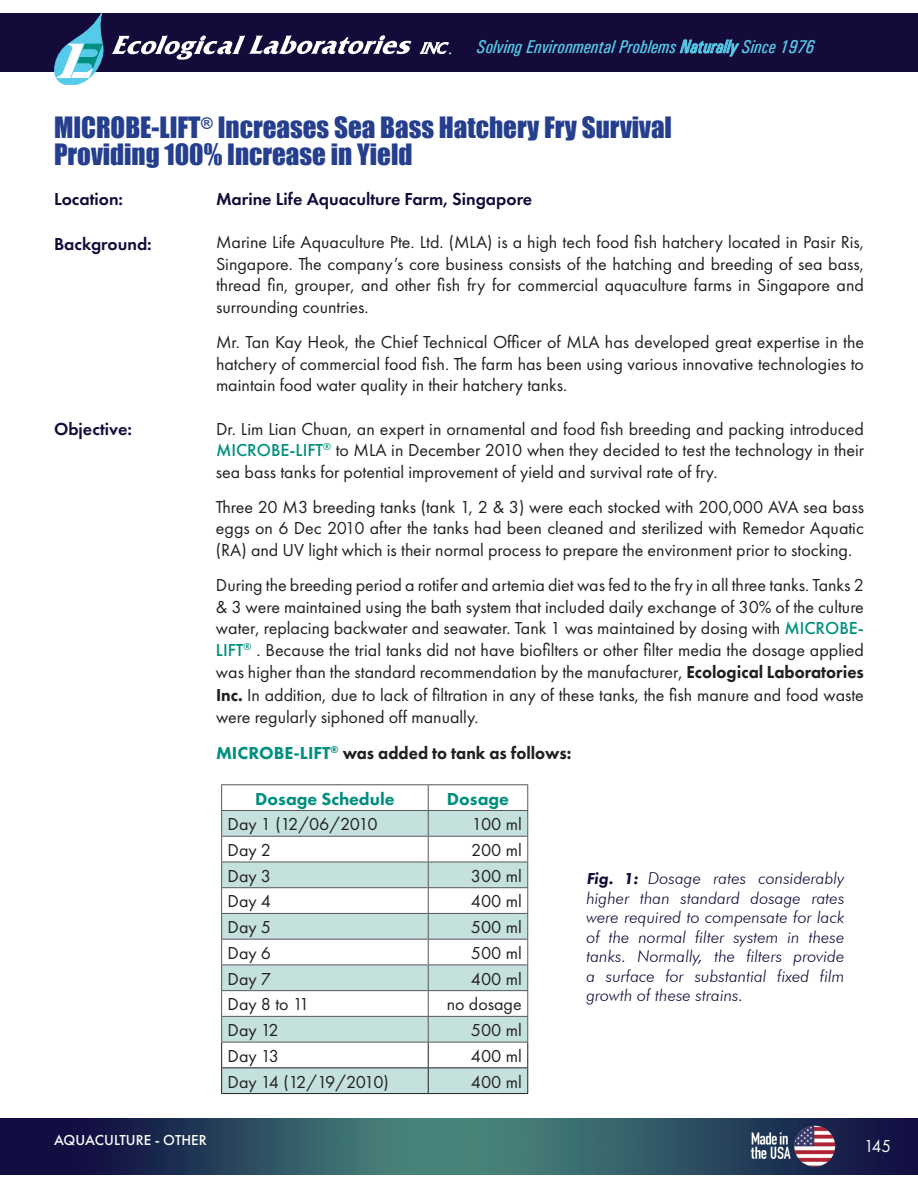
<style>
.page{position:relative;width:918px;height:1188px;background:#fff}
.page>*{position:absolute;margin:0;border:0;box-sizing:border-box;transform-origin:0 0}
.t1{font:27px/27px "Impact";color:#253f8e}
.t2{font:italic 500 condensed 18.6px "Univers";color:#55cae9}
.t3{font:18px/21.6px "Futura PT";color:#231f20;text-align:justify}
.t4{font:600 18px "Futura PT";color:#140b3a}
.t5{font:800 18px "Futura PT";color:#231f20;scale:.94 1}
.t6{font:800 18px "Futura PT";color:#008f7e}
.t7{font:18px "Futura PT";letter-spacing:-.08em;color:#231f20}
.t8{font:18px "Futura PT";letter-spacing:-.025em;color:#231f20}
.t9{font:18px "Futura PT";color:#fff;scale:.94 1}
.t10{font:italic 300 16.5px/19.5px "Futura BT";color:#140b3a;text-align:justify}
.t11{font:500 15px "Futura PT";color:#fff}
.s1{font-weight:500;color:#008f7e}
.s2{font-weight:800}
.s3{color:#008f7e}
.s4{font-family:"Futura PT";font-weight:800}
</style>
<div class="page">
<div style="left:0;top:14px;width:918px;height:58px;background:#140b3a"></div>
<svg style="left:55px;top:14px;width:49px;height:71px"></svg>
<svg style="left:111px;top:35px;width:300px;height:25px"></svg>
<svg style="left:420px;top:42px;width:31px;height:12px"></svg>
<svg style="left:680px;top:40px;width:59px;height:17px"></svg>
<img style="left:0;top:1118px;width:918px;height:56px">
<img style="left:748px;top:1123px;width:90px;height:47px">
<svg style="left:222px;top:785px;width:305px;height:25px"></svg>
<svg style="left:222px;top:811px;width:305px;height:282px;fill:#c4e1dd"></svg>
<hr style="left:221px;top:784px;width:207px;height:1px;background:#57585a">
<hr style="left:428px;top:784px;width:100px;height:1px;background:#57585a">
<hr style="left:221px;top:810px;width:207px;height:1px;background:#57585a">
<hr style="left:428px;top:810px;width:100px;height:1px;background:#57585a">
<hr style="left:221px;top:836px;width:207px;height:1px;background:#57585a">
<hr style="left:428px;top:836px;width:100px;height:1px;background:#57585a">
<hr style="left:221px;top:862px;width:207px;height:1px;background:#57585a">
<hr style="left:428px;top:862px;width:100px;height:1px;background:#57585a">
<hr style="left:221px;top:887px;width:207px;height:1px;background:#57585a">
<hr style="left:428px;top:887px;width:100px;height:1px;background:#57585a">
<hr style="left:221px;top:913px;width:207px;height:1px;background:#57585a">
<hr style="left:428px;top:913px;width:100px;height:1px;background:#57585a">
<hr style="left:221px;top:939px;width:207px;height:1px;background:#57585a">
<hr style="left:428px;top:939px;width:100px;height:1px;background:#57585a">
<hr style="left:221px;top:965px;width:207px;height:1px;background:#57585a">
<hr style="left:428px;top:965px;width:100px;height:1px;background:#57585a">
<hr style="left:221px;top:990px;width:207px;height:1px;background:#57585a">
<hr style="left:428px;top:990px;width:100px;height:1px;background:#57585a">
<hr style="left:221px;top:1016px;width:207px;height:1px;background:#57585a">
<hr style="left:428px;top:1016px;width:100px;height:1px;background:#57585a">
<hr style="left:221px;top:1042px;width:207px;height:1px;background:#57585a">
<hr style="left:428px;top:1042px;width:100px;height:1px;background:#57585a">
<hr style="left:221px;top:1067px;width:207px;height:1px;background:#231f20">
<svg style="left:221px;top:785px;width:1px;height:308px"></svg>
<hr style="left:428px;top:1067px;width:100px;height:1px;background:#231f20">
<svg style="left:428px;top:785px;width:1px;height:308px"></svg>
<svg style="left:527px;top:785px;width:1px;height:308px"></svg>
<hr style="left:221px;top:1093px;width:207px;height:1px;background:#231f20">
<hr style="left:428px;top:1093px;width:100px;height:1px;background:#231f20">
<p class="t2" style="left:477px;top:35px;width:339px">Solving Environmental Problems Naturally Since 1976</p>
<h1 class="t1" style="left:54px;top:113px;width:620px">MICROBE-LIFT<sup>®</sup> Increases Sea Bass Hatchery Fry Survival<br>Providing 100% Increase in Yield</h1>
<p class="t4" style="left:54px;top:188px;width:71px">Location:</p>
<p class="t4" style="left:216px;top:188px;width:318px">Marine Life Aquaculture Farm, Singapore</p>
<p class="t3" style="left:216px;top:231px;width:650px">Marine Life Aquaculture Pte. Ltd. (MLA) is a high tech food fish hatchery located in Pasir Ris, Singapore. The company’s core business consists of the hatching and breeding of sea bass, thread fin, grouper, and other fish fry for commercial aquaculture farms in Singapore and surrounding countries.</p>
<p class="t3" style="left:216px;top:331px;width:650px">Mr. Tan Kay Heok, the Chief Technical Officer of MLA has developed great expertise in the hatchery of commercial food fish. The farm has been using various innovative technologies to maintain food water quality in their hatchery tanks.</p>
<p class="t3" style="left:216px;top:418px;width:650px">Dr. Lim Lian Chuan, an expert in ornamental and food fish breeding and packing introduced <span class="s1">MICROBE-LIFT</span><sup>®</sup> to MLA in December 2010 when they decided to test the technology in their sea bass tanks for potential improvement of yield and survival rate of fry.</p>
<p class="t3" style="left:216px;top:496px;width:650px">Three 20 M3 breeding tanks (tank 1, 2 &amp; 3) were each stocked with 200,000 AVA sea bass eggs on 6 Dec 2010 after the tanks had been cleaned and sterilized with Remedor Aquatic (RA) and UV light which is their normal process to prepare the environment prior to stocking.</p>
<p class="t3" style="left:216px;top:574px;width:650px">During the breeding period a rotifer and artemia diet was fed to the fry in all three tanks. Tanks 2 &amp; 3 were maintained using the bath system that included daily exchange of 30% of the culture water, replacing backwater and seawater. Tank 1 was maintained by dosing with <span class="s1">MICROBE-LIFT</span><sup>®</sup> . Because the trial tanks did not have biofilters or other filter media the dosage applied was higher than the standard recommendation by the manufacturer, <span class="s2">Ecological Laboratories Inc.</span> In addition, due to lack of filtration in any of these tanks, the fish manure and food waste were regularly siphoned off manually.</p>
<p class="t5" style="left:216px;top:741px;width:380px"><span class="s3">MICROBE-LIFT</span><sup>®</sup> was added to tank as follows:</p>
<p class="t4" style="left:54px;top:233px;width:99px">Background:</p>
<p class="t4" style="left:54px;top:417px;width:80px">Objective:</p>
<p class="t11" style="left:54px;top:1131px;width:154px">AQUACULTURE - OTHER</p>
<p class="t6" style="left:255px;top:787px;width:141px">Dosage Schedule</p>
<p class="t6" style="left:447px;top:787px;width:64px">Dosage</p>
<p class="t8" style="left:228px;top:814px;width:152px">Day 1 (12/06/2010</p>
<p class="t3" style="left:472px;top:813px;width:51px">100 ml</p>
<p class="t3" style="left:228px;top:839px;width:45px">Day 2</p>
<p class="t3" style="left:471px;top:839px;width:52px">200 ml</p>
<p class="t3" style="left:228px;top:865px;width:45px">Day 3</p>
<p class="t3" style="left:471px;top:865px;width:52px">300 ml</p>
<p class="t3" style="left:228px;top:891px;width:45px">Day 4</p>
<p class="t3" style="left:471px;top:891px;width:52px">400 ml</p>
<p class="t3" style="left:228px;top:916px;width:45px">Day 5</p>
<p class="t3" style="left:471px;top:916px;width:52px">500 ml</p>
<p class="t3" style="left:228px;top:942px;width:45px">Day 6</p>
<p class="t3" style="left:471px;top:942px;width:52px">500 ml</p>
<p class="t3" style="left:228px;top:968px;width:45px">Day 7</p>
<p class="t3" style="left:471px;top:968px;width:52px">400 ml</p>
<p class="t3" style="left:228px;top:994px;width:83px">Day 8 to 11</p>
<p class="t3" style="left:447px;top:994px;width:76px">no dosage</p>
<p class="t3" style="left:228px;top:1019px;width:53px">Day 12</p>
<p class="t3" style="left:471px;top:1019px;width:52px">500 ml</p>
<p class="t3" style="left:228px;top:1045px;width:53px">Day 13</p>
<p class="t3" style="left:471px;top:1045px;width:52px">400 ml</p>
<p class="t7" style="left:228px;top:1071px;width:163px">Day 14 (12/19/2010)</p>
<p class="t3" style="left:471px;top:1071px;width:52px">400 ml</p>
<p class="t10" style="left:586px;top:869px;width:260px"><span class="s4">Fig. 1:</span> Dosage rates considerably higher than standard dosage rates were required to compensate for lack of the normal filter system in these tanks. Normally, the filters provide a surface for substantial fixed film growth of these strains.</p>
<p class="t9" style="left:864px;top:1135px;width:30px">145</p>
</div>
